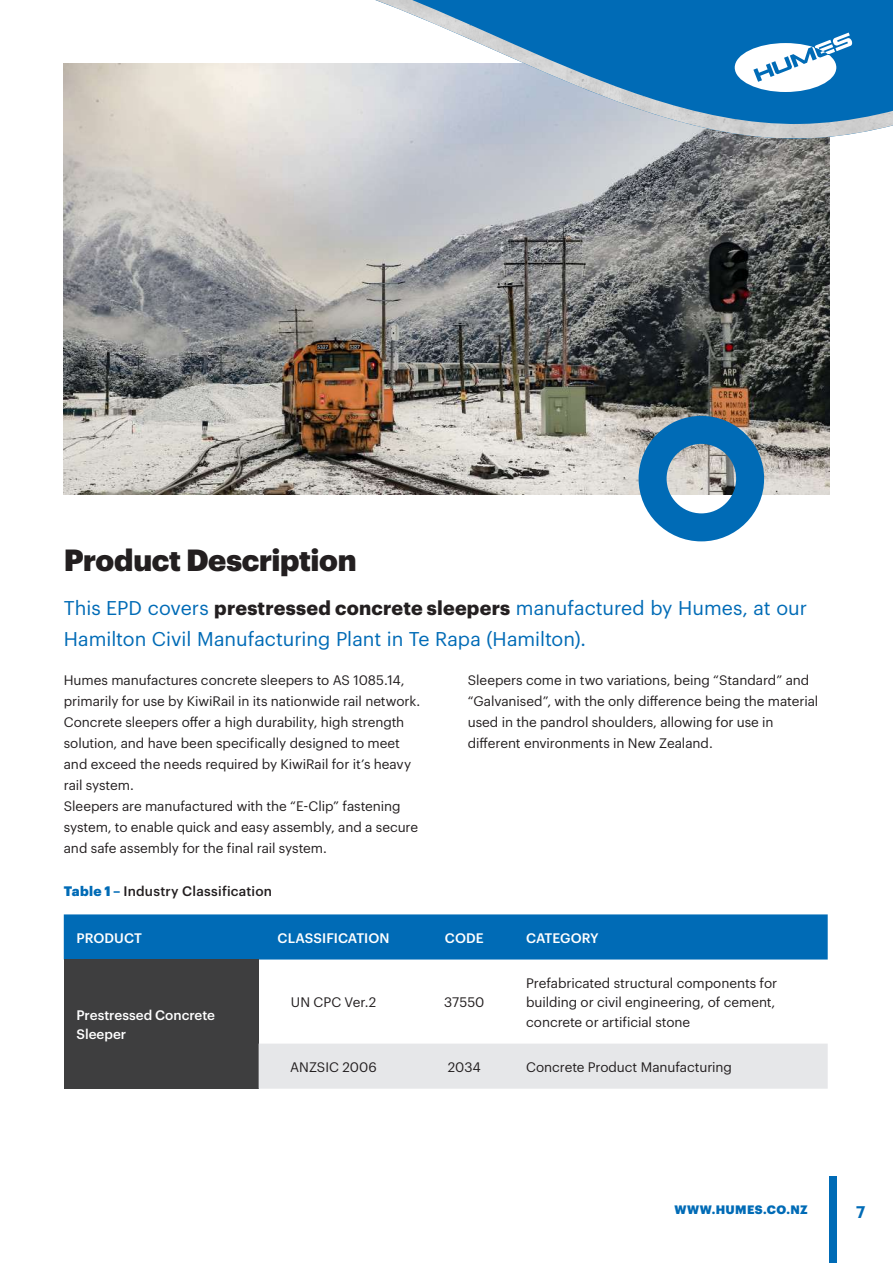
<style>
.page{position:relative;width:893px;height:1263px;background:#fff}
.page>*{position:absolute;margin:0;border:0;box-sizing:border-box;transform-origin:0 0}
.t1{font:900 30px "Graphik";letter-spacing:-.01em;color:#231f20}
.t2{font:19.5px/30px "Graphik";color:#006bb6}
.t3{font:600 16.5px "Graphik";color:#006bb6}
.t4{font:13.5px/21px "Graphik";letter-spacing:-.005em;color:#231f20}
.t5{font:500 13.5px/19.5px "Graphik";color:#fff}
.t6{font:500 13.5px "Graphik";letter-spacing:.02em;color:#231f20}
.t7{font:900 12px "Graphik";letter-spacing:.03em;color:#006bb6}
.s1{font-weight:700;color:#231f20}
.s2{font-weight:900;color:#006bb6}
</style>
<div class="page">
<div style="left:64px;top:914px;width:764px;height:45px;background:#006bb6"></div>
<div style="left:64px;top:959px;width:195px;height:130px;background:#3e3e3f"></div>
<div style="left:259px;top:1044px;width:569px;height:45px;background:#e6e7e9"></div>
<img style="left:64px;top:64px;width:765px;height:431px">
<div style="left:639px;top:416px;width:125px;height:125px;border:28px solid #006bb6;border-radius:50%"></div>
<img style="left:375px;top:124px;width:518px;height:14px">
<svg style="left:294px;top:0;width:599px;height:124px"></svg>
<svg style="left:735px;top:33px;width:119px;height:59px"></svg>
<div style="left:829px;top:1177px;width:8px;height:86px;background:#006bb6"></div>
<h1 class="t1" style="left:64px;top:537px;width:294px">Product Description</h1>
<h2 class="t2" style="left:64px;top:592px;width:745px">This EPD covers <span class="s1">prestressed concrete sleepers</span> manufactured by Humes, at our<br>Hamilton Civil Manufacturing Plant in Te Rapa (Hamilton).</h2>
<p class="t4" style="left:64px;top:668px;width:358px">Humes manufactures concrete sleepers to AS 1085.14, primarily for use by KiwiRail in its nationwide rail network.<br>Concrete sleepers offer a high durability, high strength solution, and have been specifically designed to meet and exceed the needs required by KiwiRail for it’s heavy rail system.<br>Sleepers are manufactured with the “E-Clip” fastening system, to enable quick and easy assembly, and a secure and safe assembly for the final rail system.</p>
<p class="t4" style="left:468px;top:668px;width:352px">Sleepers come in two variations, being “Standard” and “Galvanised”, with the only difference being the material used in the pandrol shoulders, allowing for use in different environments in New Zealand.</p>
<p class="t6" style="left:64px;top:880px;width:210px"><span class="s2">Table 1 –</span> Industry Classification</p>
<p class="t5" style="left:77px;top:927px;width:67px">PRODUCT</p>
<p class="t5" style="left:278px;top:927px;width:114px">CLASSIFICATION</p>
<p class="t5" style="left:445px;top:927px;width:40px">CODE</p>
<p class="t5" style="left:526px;top:927px;width:74px">CATEGORY</p>
<p class="t5" style="left:77px;top:1004px;width:140px">Prestressed Concrete<br>Sleeper</p>
<p class="t4" style="left:291px;top:990px;width:87px">UN CPC Ver.2</p>
<p class="t4" style="left:444px;top:990px;width:42px">37550</p>
<p class="t4" style="left:526px;top:972px;width:253px;line-height:19.5px">Prefabricated structural components for building or civil engineering, of cement, concrete or artificial stone</p>
<p class="t4" style="left:290px;top:1055px;width:88px">ANZSIC 2006</p>
<p class="t4" style="left:448px;top:1055px;width:35px">2034</p>
<p class="t4" style="left:526px;top:1055px;width:207px">Concrete Product Manufacturing</p>
<p class="t7" style="left:674px;top:1201px;width:135px">WWW.HUMES.CO.NZ</p>
<p class="t3" style="left:856px;top:1199px;width:11px">7</p>
</div>
